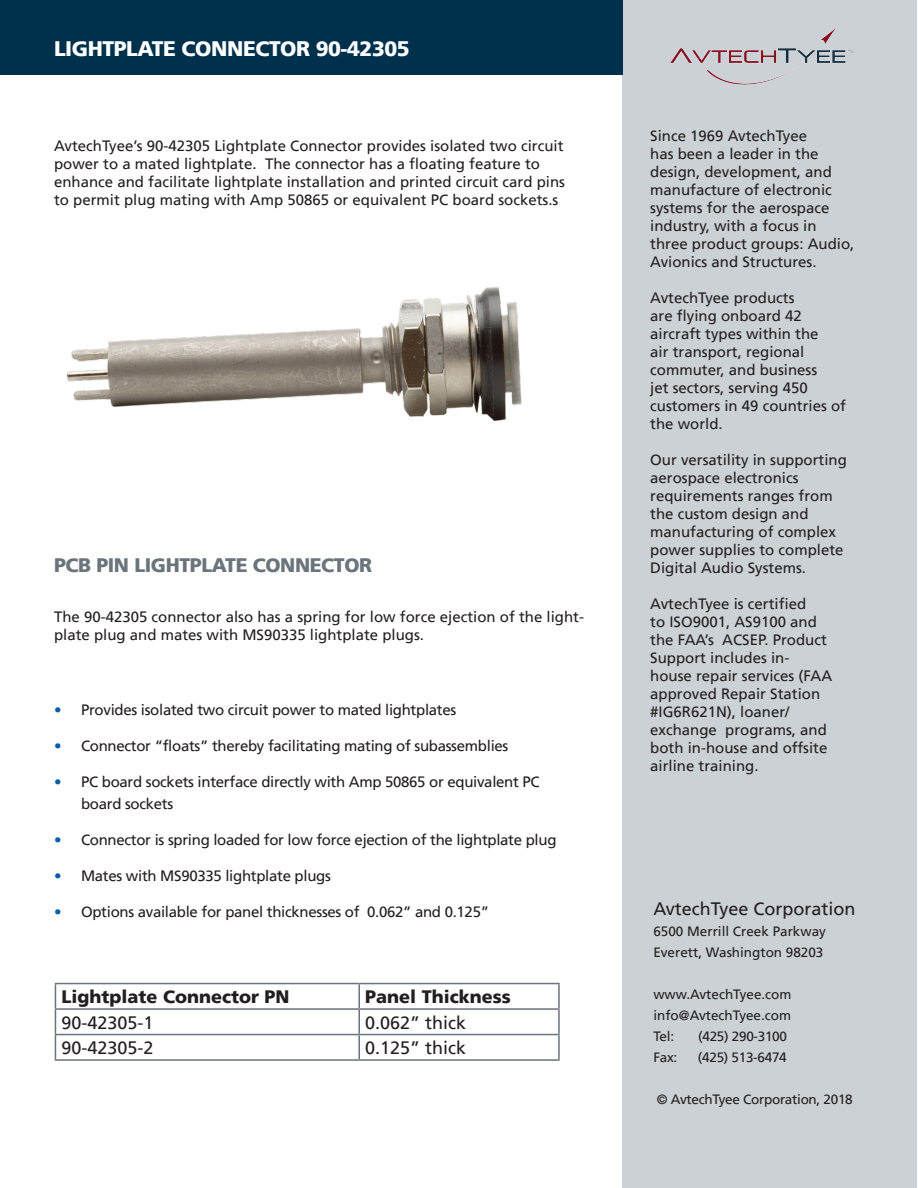
<style>
.page{position:relative;width:918px;height:1188px;background:#fff}
.page>*{position:absolute;margin:0;border:0;box-sizing:border-box;transform-origin:0 0}
.t1{font:900 21px "Frutiger LT";letter-spacing:-.02em;color:#fff}
.t2{font:900 19.5px "Frutiger LT";letter-spacing:-.02em;color:#6a747b}
.t3{font:18px "Frutiger LT";color:#231f20}
.t4{font:900 18px "Frutiger LT";color:#231f20}
.t5{font:15px/18px "Frutiger LT";color:#231f20}
.t6{font:15px/22.5px "Frutiger LT";letter-spacing:-.02em;color:#231f20}
.t7{font:13.5px "Frutiger LT";color:#231f20}
.t8{font:13.5px "Frutiger LT";letter-spacing:-.02em;color:#231f20}
.s1{color:#015dab}
</style>
<div class="page">
<div style="left:623px;top:0;width:294px;height:1188px;background:#ccd1d5"></div>
<div style="left:0;top:0;width:623px;height:74px;background:#00314c"></div>
<img style="left:670px;top:27px;width:184px;height:58px">
<img style="left:66px;top:287px;width:456px;height:134px">
<hr style="left:358px;top:1010px;width:2px;height:24px;background:#6a747b">
<hr style="left:558px;top:1010px;width:2px;height:24px;background:#6a747b">
<hr style="left:55px;top:1034px;width:304px;height:1px;background:#6a747b">
<hr style="left:359px;top:1034px;width:201px;height:1px;background:#6a747b">
<hr style="left:358px;top:1035px;width:2px;height:24px;background:#6a747b">
<hr style="left:558px;top:1035px;width:2px;height:24px;background:#6a747b">
<hr style="left:55px;top:1059px;width:304px;height:2px;background:#6a747b">
<hr style="left:359px;top:1059px;width:201px;height:2px;background:#6a747b">
<hr style="left:55px;top:983px;width:304px;height:1px;background:#6a747b">
<svg style="left:55px;top:984px;width:1px;height:75px"></svg>
<hr style="left:359px;top:983px;width:201px;height:1px;background:#6a747b">
<hr style="left:358px;top:984px;width:2px;height:24px;background:#6a747b">
<hr style="left:558px;top:984px;width:2px;height:24px;background:#6a747b">
<hr style="left:55px;top:1008px;width:304px;height:2px;background:#6a747b">
<hr style="left:359px;top:1008px;width:201px;height:2px;background:#6a747b">
<p class="t1" style="left:54px;top:36px;width:357px">LIGHTPLATE CONNECTOR 90-42305</p>
<p class="t5" style="left:54px;top:136px;width:512px">AvtechTyee’s 90-42305 Lightplate Connector provides isolated two circuit power to a mated lightplate. The connector has a floating feature to enhance and facilitate lightplate installation and printed circuit card pins to permit plug mating with Amp 50865 or equivalent PC board sockets.s</p>
<p class="t2" style="left:54px;top:554px;width:320px">PCB PIN LIGHTPLATE CONNECTOR</p>
<p class="t5" style="left:54px;top:608px;width:532px">The 90-42305 connector also has a spring for low force ejection of the light&shy;plate plug and mates with MS90335 lightplate plugs.</p>
<p class="t6" style="left:54px;top:698px;width:404px"><span class="s1">•</span> Provides isolated two circuit power to mated lightplates</p>
<p class="t6" style="left:54px;top:734px;width:456px"><span class="s1">•</span> Connector “floats” thereby facilitating mating of subassemblies</p>
<p class="t6" style="left:81px;top:770px;width:460px;text-indent:-27px"><span class="s1">•</span> PC board sockets interface directly with Amp 50865 or equivalent PC board sockets</p>
<p class="t6" style="left:54px;top:829px;width:504px"><span class="s1">•</span> Connector is spring loaded for low force ejection of the lightplate plug</p>
<p class="t6" style="left:54px;top:865px;width:278px"><span class="s1">•</span> Mates with MS90335 lightplate plugs</p>
<p class="t6" style="left:54px;top:901px;width:437px"><span class="s1">•</span> Options available for panel thicknesses of 0.062” and 0.125”</p>
<p class="t4" style="left:61px;top:986px;width:230px">Lightplate Connector PN</p>
<p class="t4" style="left:365px;top:986px;width:147px">Panel Thickness</p>
<p class="t3" style="left:61px;top:1012px;width:94px">90-42305-1</p>
<p class="t3" style="left:365px;top:1012px;width:103px">0.062” thick</p>
<p class="t3" style="left:61px;top:1037px;width:94px">90-42305-2</p>
<p class="t3" style="left:365px;top:1037px;width:103px">0.125” thick</p>
<p class="t5" style="left:650px;top:127px;width:206px">Since 1969 AvtechTyee<br>has been a leader in the design, development, and manufacture of electronic systems for the aerospace industry, with a focus in three product groups: Audio,<br>Avionics and Structures.</p>
<p class="t5" style="left:650px;top:289px;width:197px">AvtechTyee products<br>are flying onboard 42 aircraft types within the<br>air transport, regional commuter, and business<br>jet sectors, serving 450 customers in 49 countries of the world.</p>
<p class="t5" style="left:650px;top:451px;width:198px">Our versatility in supporting aerospace electronics</p>
<p class="t5" style="left:650px;top:487px;width:184px">requirements ranges from the custom design and</p>
<p class="t5" style="left:650px;top:523px;width:187px">manufacturing of complex</p>
<p class="t5" style="left:650px;top:541px;width:195px">power supplies to complete</p>
<p class="t5" style="left:650px;top:559px;width:157px">Digital Audio Systems.</p>
<p class="t5" style="left:650px;top:595px;width:183px">AvtechTyee is certified<br>to ISO9001, AS9100 and the FAA’s ACSEP. Product<br>Support includes in&shy;house repair services (FAA approved Repair Station #IG6R621N), loaner/ exchange programs, and both in-house and offsite airline training.</p>
<p class="t3" style="left:653px;top:898px;width:204px">AvtechTyee Corporation</p>
<p class="t7" style="left:653px;top:923px;width:174px">6500 Merrill Creek Parkway</p>
<p class="t7" style="left:653px;top:944px;width:172px">Everett, Washington 98203</p>
<p class="t7" style="left:653px;top:986px;width:140px">www.AvtechTyee.com</p>
<p class="t7" style="left:653px;top:1007px;width:139px">info@AvtechTyee.com</p>
<p class="t7" style="left:653px;top:1028px;width:22px">Tel:</p>
<p class="t8" style="left:698px;top:1028px;width:90px">(425) 290-3100</p>
<p class="t7" style="left:653px;top:1049px;width:25px">Fax:</p>
<p class="t8" style="left:698px;top:1049px;width:90px">(425) 513-6474</p>
<p class="t8" style="left:657px;top:1091px;width:197px">© AvtechTyee Corporation, 2018</p>
</div>
